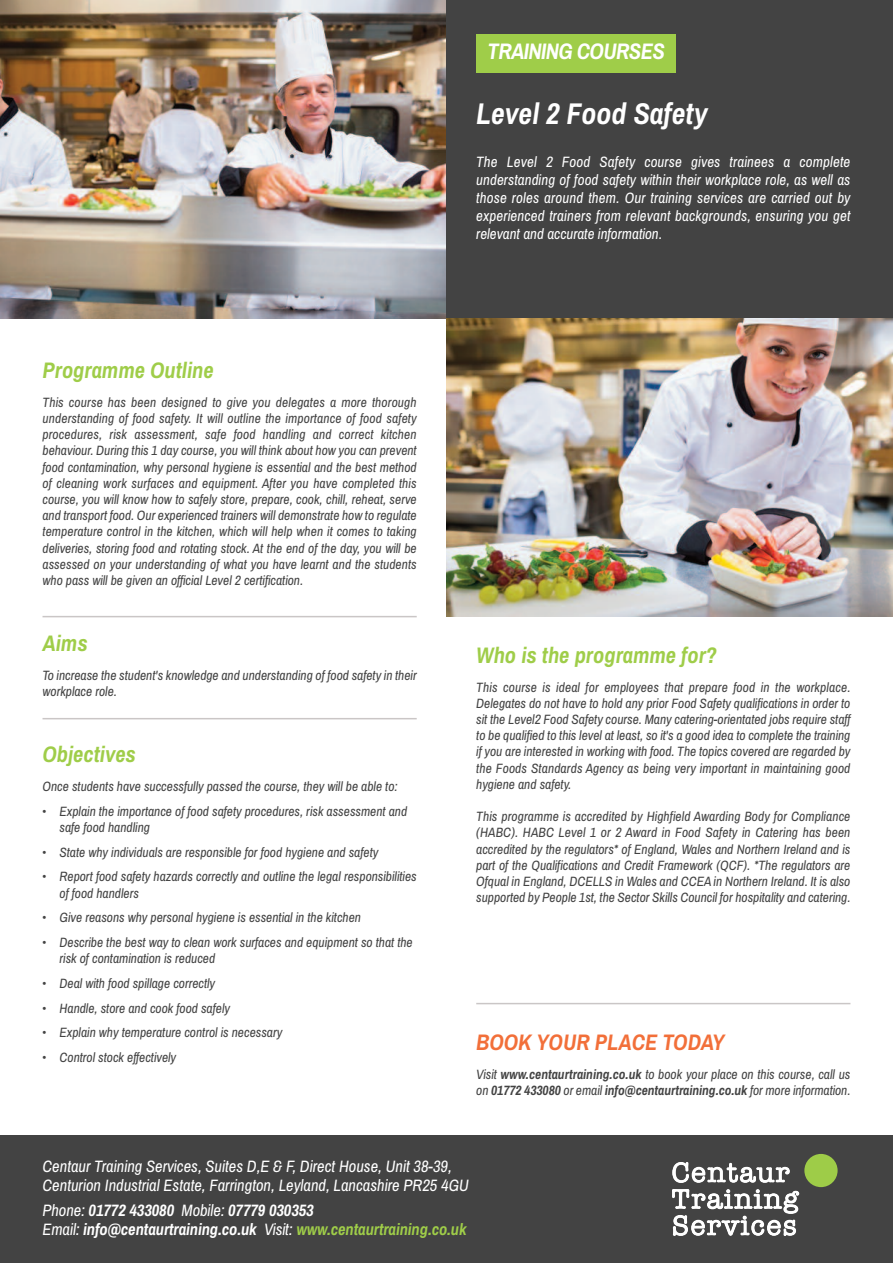
<style>
.page{position:relative;width:893px;height:1263px;background:#fff}
.page>*{position:absolute;margin:0;border:0;box-sizing:border-box;transform-origin:0 0}
.t1{font:italic 700 30px "Archivo Narrow";color:#fff}
.t2{font:italic 700 22.5px "Archivo Narrow";color:#9fcd49}
.t3{font:italic 700 22.5px "Archivo Narrow";color:#f26f39}
.t4{font:italic 700 22.5px "Archivo Narrow";letter-spacing:-.025em;color:#fff}
.t5{font:italic 16.5px/19.8px "Archivo Narrow";color:#fff}
.t6{font:italic 700 16.5px/19.8px "Archivo Narrow";letter-spacing:-.005em;color:#fff}
.t7{font:italic 15px/18px "Archivo Narrow";color:#fff;text-align:justify}
.t8{font:italic 13.5px/16.2px "Archivo Narrow";color:#434343}
.s1{font-weight:700}
.s2{font-weight:400}
.s3{color:#9fcd49}
</style>
<div class="page">
<div style="left:0;top:1135px;width:893px;height:128px;background:#434343"></div>
<img style="left:0;top:0;width:446px;height:319px">
<div style="left:446px;top:0;width:447px;height:319px;background:#434343"></div>
<img style="left:446px;top:319px;width:447px;height:298px">
<svg style="left:672px;top:1162px;width:118px;height:21px"></svg>
<svg style="left:672px;top:1189px;width:127px;height:47px"></svg>
<div style="left:804px;top:1154px;width:34px;height:33px;background:#9ecc48;border-radius:50%"></div>
<div style="left:476px;top:34px;width:200px;height:38px;background:#9fcd49"></div>
<hr style="left:43px;top:616px;width:374px;height:1px;background:#cac6c6">
<hr style="left:43px;top:718px;width:374px;height:1px;background:#cac6c6">
<hr style="left:476px;top:1003px;width:374px;height:1px;background:#cac6c6">
<h2 class="t4" style="left:488px;top:43px;width:179px">TRAINING COURSES</h2>
<h2 class="t2" style="left:43px;top:362px;width:173px">Programme Outline</h2>
<p class="t8" style="left:43px;top:395px;width:376px;text-align:justify">This course has been designed to give you delegates a more thorough understanding of food safety. It will outline the importance of food safety procedures, risk assessment, safe food handling and correct kitchen behaviour. During this 1 day course, you will think about how you can prevent food contamination, why personal hygiene is essential and the best method of cleaning work surfaces and equipment. After you have completed this course, you will know how to safely store, prepare, cook, chill, reheat, serve and transport food. Our experienced trainers will demonstrate how to regulate temperature control in the kitchen, which will help when it comes to taking deliveries, storing food and rotating stock. At the end of the day, you will be assessed on your understanding of what you have learnt and the students who pass will be given an official Level 2 certification.</p>
<h2 class="t2" style="left:43px;top:635px;width:47px">Aims</h2>
<p class="t8" style="left:43px;top:668px;width:376px">To increase the student's knowledge and understanding of food safety in their workplace role.</p>
<h2 class="t2" style="left:43px;top:746px;width:95px">Objectives</h2>
<p class="t8" style="left:43px;top:779px;width:357px">Once students have successfully passed the course, they will be able to:</p>
<p class="t8" style="left:60px;top:804px;width:349px;text-indent:-17px">• Explain the importance of food safety procedures, risk assessment and safe food handling</p>
<p class="t8" style="left:43px;top:845px;width:337px">• State why individuals are responsible for food hygiene and safety</p>
<p class="t8" style="left:60px;top:869px;width:359px;text-indent:-17px">• Report food safety hazards correctly and outline the legal responsibilities of food handlers</p>
<p class="t8" style="left:43px;top:910px;width:320px">• Give reasons why personal hygiene is essential in the kitchen</p>
<p class="t8" style="left:60px;top:935px;width:355px;text-indent:-17px">• Describe the best way to clean work surfaces and equipment so that the risk of contamination is reduced</p>
<p class="t8" style="left:43px;top:976px;width:174px">• Deal with food spillage correctly</p>
<p class="t8" style="left:43px;top:1001px;width:189px">• Handle, store and cook food safely</p>
<p class="t8" style="left:43px;top:1025px;width:241px">• Explain why temperature control is necessary</p>
<p class="t8" style="left:43px;top:1050px;width:135px">• Control stock effectively</p>
<h1 class="t1" style="left:476px;top:102px;width:233px">Level 2 Food Safety</h1>
<p class="t7" style="left:476px;top:154px;width:376px">The Level 2 Food Safety course gives trainees a complete understanding of food safety within their workplace role, as well as those roles around them. Our training services are carried out by experienced trainers from relevant backgrounds, ensuring you get relevant and accurate information.</p>
<h2 class="t2" style="left:476px;top:646px;width:242px">Who is the programme for?</h2>
<p class="t8" style="left:476px;top:680px;width:376px;text-align:justify">This course is ideal for employees that prepare food in the workplace.<br>Delegates do not have to hold any prior Food Safety qualifications in order to sit the Level2 Food Safety course. Many catering-orientated jobs require staff to be qualified to this level at least, so it's a good idea to complete the training if you are interested in working with food. The topics covered are regarded by the Foods Standards Agency as being very important in maintaining good hygiene and safety.</p>
<p class="t8" style="left:476px;top:809px;width:376px;text-align:justify">This programme is accredited by Highfield Awarding Body for Compliance (HABC). HABC Level 1 or 2 Award in Food Safety in Catering has been accredited by the regulators* of England, Wales and Northern Ireland and is part of the Qualifications and Credit Framework (QCF). *The regulators are Ofqual in England, DCELLS in Wales and CCEA in Northern Ireland. It is also supported by People 1st, the Sector Skills Council for hospitality and catering.</p>
<h2 class="t3" style="left:476px;top:1033px;width:250px">BOOK YOUR PLACE TODAY</h2>
<p class="t8" style="left:476px;top:1067px;width:376px">Visit <span class="s1">www.centaurtraining.co.uk</span> to book your place on this course, call us on <span class="s1">01772 433080</span> or email <span class="s1">info@centaurtraining.co.uk</span> for more information.</p>
<p class="t5" style="left:43px;top:1157px;width:428px">Centaur Training Services, Suites D,E &amp; F, Direct House, Unit 38-39,<br>Centurion Industrial Estate, Farrington, Leyland, Lancashire PR25 4GU</p>
<p class="t6" style="left:43px;top:1201px;width:426px"><span class="s2">Phone:</span> 01772 433080 <span class="s2">Mobile:</span> 07779 030353<br><span class="s2">Email:</span> info@centaurtraining.co.uk <span class="s2">Visit:</span> <span class="s3">www.centaurtraining.co.uk</span></p>
</div>
